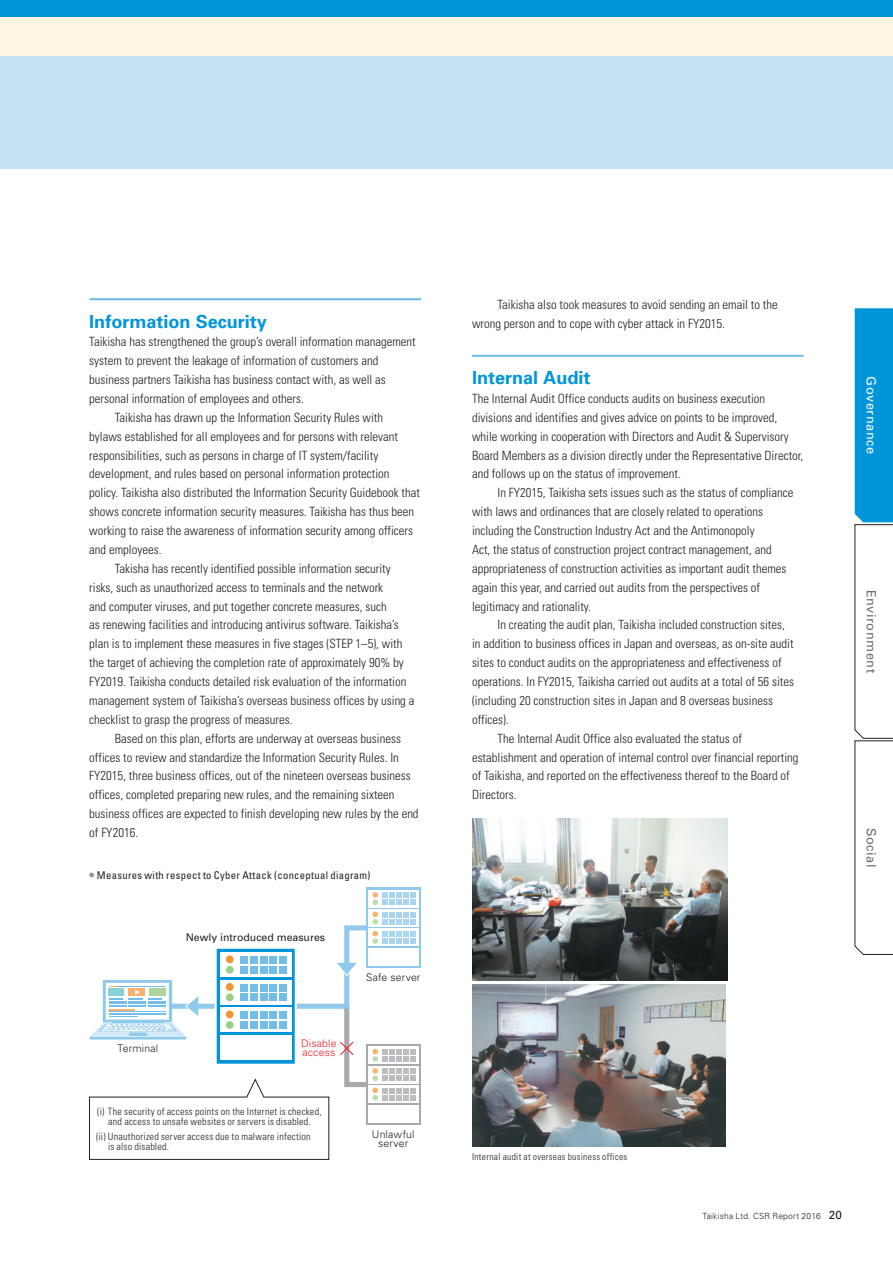
<style>
.page{position:relative;width:893px;height:1263px;background:#fff}
.page>*{position:absolute;margin:0;border:0;box-sizing:border-box;transform-origin:0 0}
.t1{font:700 18px "Univers";color:#0095d9}
.t2{font:300 condensed 12.75px/18.9px "Univers";color:#231f20}
.t3{font:12.75px "Univers";letter-spacing:.045em;color:#6c6d70}
.t4{font:12.75px "Univers";letter-spacing:.045em;color:#fff}
.t5{font:condensed 10.65px "Univers";letter-spacing:.03em;color:#231f20}
.t6{font:300 10.5px/9.6px "Univers";letter-spacing:.01em;color:#231f20;text-align:center}
.t7{font:10.5px "Univers";color:#231f20}
.t8{font:300 10.5px/9.8px "Univers";letter-spacing:.015em;color:#ee1d23}
.t9{font:300 condensed 10.05px/10.6px "Univers";letter-spacing:.025em;color:#231f20;text-align:center}
.t10{font:300 condensed 9.6px "Univers";letter-spacing:.03em;color:#231f20}
.t11{font:300 8.55px "Univers";letter-spacing:.02em;color:#231f20}
.s1{font-weight:400;font-size:11.7px}
</style>
<div class="page">
<div style="left:0;top:51px;width:893px;height:118px;background:#c7e2f5"></div>
<div style="left:0;top:0;width:893px;height:55px;background:#fef6e1"></div>
<div style="left:0;top:0;width:893px;height:17px;background:#0095d9"></div>
<svg style="left:854px;top:308px;width:39px;height:647px"></svg>
<hr style="left:89px;top:298px;width:332px;height:2px;background:#73bde9">
<hr style="left:472px;top:355px;width:332px;height:2px;background:#73bde9">
<svg style="left:366px;top:887px;width:55px;height:81px"></svg>
<div style="left:369px;top:890px;width:50px;height:17px;background:#fff"></div>
<svg style="left:373px;top:892px;width:42px;height:13px"></svg>
<div style="left:369px;top:909px;width:50px;height:18px;background:#fff"></div>
<svg style="left:415px;top:929px;width:4px;height:17px"></svg>
<div style="left:369px;top:948px;width:50px;height:17px;background:#fff"></div>
<div style="left:366px;top:1044px;width:55px;height:81px;background:#a8a9ad"></div>
<svg style="left:415px;top:1047px;width:4px;height:17px"></svg>
<svg style="left:415px;top:1066px;width:4px;height:17px"></svg>
<svg style="left:415px;top:1085px;width:4px;height:18px"></svg>
<div style="left:369px;top:1105px;width:50px;height:17px;background:#fff"></div>
<svg style="left:89px;top:911px;width:326px;height:248px"></svg>
<img style="left:472px;top:984px;width:254px;height:162px">
<img style="left:472px;top:819px;width:255px;height:161px">
<h1 class="t1" style="left:89px;top:310px;width:179px">Information Security</h1>
<p class="t2" style="left:89px;top:332px;width:328px">Taikisha has strengthened the group’s overall information management</p>
<p class="t2" style="left:89px;top:351px;width:291px">system to prevent the leakage of information of customers and</p>
<p class="t2" style="left:89px;top:370px;width:298px">business partners Taikisha has business contact with, as well as</p>
<p class="t2" style="left:89px;top:389px;width:216px">personal information of employees and others.</p>
<p class="t2" style="left:115px;top:408px;width:270px">Taikisha has drawn up the Information Security Rules with</p>
<p class="t2" style="left:89px;top:427px;width:310px">bylaws established for all employees and for persons with relevant</p>
<p class="t2" style="left:89px;top:446px;width:290px">responsibilities, such as persons in charge of IT system/facility</p>
<p class="t2" style="left:89px;top:464px;width:302px">development, and rules based on personal information protection</p>
<p class="t2" style="left:89px;top:483px;width:332px">policy. Taikisha also distributed the Information Security Guidebook that</p>
<p class="t2" style="left:89px;top:502px;width:326px">shows concrete information security measures. Taikisha has thus been</p>
<p class="t2" style="left:89px;top:521px;width:325px">working to raise the awareness of information security among officers</p>
<p class="t2" style="left:89px;top:540px;width:74px">and employees.</p>
<p class="t2" style="left:115px;top:559px;width:277px">Takisha has recently identified possible information security</p>
<p class="t2" style="left:89px;top:578px;width:295px">risks, such as unauthorized access to terminals and the network</p>
<p class="t2" style="left:89px;top:597px;width:299px">and computer viruses, and put together concrete measures, such</p>
<p class="t2" style="left:89px;top:615px;width:311px">as renewing facilities and introducing antivirus software. Taikisha’s</p>
<p class="t2" style="left:89px;top:634px;width:315px">plan is to implement these measures in five stages (STEP 1–5), with</p>
<p class="t2" style="left:89px;top:653px;width:316px">the target of achieving the completion rate of approximately 90% by</p>
<p class="t2" style="left:89px;top:672px;width:319px">FY2019. Taikisha conducts detailed risk evaluation of the information</p>
<p class="t2" style="left:89px;top:691px;width:327px">management system of Taikisha’s overseas business offices by using a</p>
<p class="t2" style="left:89px;top:710px;width:205px">checklist to grasp the progress of measures.</p>
<p class="t2" style="left:115px;top:729px;width:288px">Based on this plan, efforts are underway at overseas business</p>
<p class="t2" style="left:89px;top:747px;width:311px">offices to review and standardize the Information Security Rules. In</p>
<p class="t2" style="left:89px;top:766px;width:323px">FY2015, three business offices, out of the nineteen overseas business</p>
<p class="t2" style="left:89px;top:785px;width:307px">offices, completed preparing new rules, and the remaining sixteen</p>
<p class="t2" style="left:89px;top:804px;width:331px">business offices are expected to finish developing new rules by the end</p>
<p class="t2" style="left:89px;top:823px;width:50px">of FY2016.</p>
<p class="t5" style="left:89px;top:868px;width:283px"><sup>●</sup> Measures with respect to Cyber Attack (conceptual diagram)</p>
<p class="t7" style="left:186px;top:931px;width:141px">Newly introduced measures</p>
<p class="t6" style="left:117px;top:1044px;width:42px">Terminal</p>
<p class="t8" style="left:301px;top:1038px;width:37px">Disable access</p>
<p class="t9" style="left:97px;top:1106px;width:226px">(i) The security of access points on the Internet is checked, and access to unsafe websites or servers is disabled.</p>
<p class="t9" style="left:108px;top:1131px;width:204px;text-align:left;text-indent:-12px">(ii) Unauthorized server access due to malware infection is also disabled.</p>
<p class="t6" style="left:366px;top:972px;width:56px">Safe server</p>
<p class="t6" style="left:372px;top:1129px;width:44px">Unlawful server</p>
<p class="t2" style="left:472px;top:295px;width:307px;text-indent:26px">Taikisha also took measures to avoid sending an email to the wrong person and to cope with cyber attack in FY2015.</p>
<h1 class="t1" style="left:472px;top:367px;width:120px">Internal Audit</h1>
<p class="t2" style="left:472px;top:389px;width:333px">The Internal Audit Office conducts audits on business execution divisions and identifies and gives advice on points to be improved, while working in cooperation with Directors and Audit &amp; Supervisory Board Members as a division directly under the Representative Director, and follows up on the status of improvement.</p>
<p class="t2" style="left:472px;top:483px;width:323px;text-indent:26px">In FY2015, Taikisha sets issues such as the status of compliance with laws and ordinances that are closely related to operations including the Construction Industry Act and the Antimonopoly<br>Act, the status of construction project contract management, and appropriateness of construction activities as important audit themes again this year, and carried out audits from the perspectives of legitimacy and rationality.</p>
<p class="t2" style="left:497px;top:615px;width:289px">In creating the audit plan, Taikisha included construction sites,</p>
<p class="t2" style="left:472px;top:634px;width:323px">in addition to business offices in Japan and overseas, as on-site audit</p>
<p class="t2" style="left:472px;top:653px;width:311px">sites to conduct audits on the appropriateness and effectiveness of</p>
<p class="t2" style="left:472px;top:672px;width:324px">operations. In FY2015, Taikisha carried out audits at a total of 56 sites</p>
<p class="t2" style="left:472px;top:691px;width:302px">(including 20 construction sites in Japan and 8 overseas business</p>
<p class="t2" style="left:472px;top:710px;width:38px">offices).</p>
<p class="t2" style="left:497px;top:729px;width:246px">The Internal Audit Office also evaluated the status of</p>
<p class="t2" style="left:472px;top:747px;width:328px">establishment and operation of internal control over financial reporting</p>
<p class="t2" style="left:472px;top:766px;width:319px">of Taikisha, and reported on the effectiveness thereof to the Board of</p>
<p class="t2" style="left:472px;top:785px;width:46px">Directors.</p>
<p class="t4" style="left:879px;top:376px;width:80px;rotate:90deg">Governance</p>
<p class="t3" style="left:879px;top:590px;width:85px;rotate:90deg">Environment</p>
<p class="t3" style="left:879px;top:828px;width:41px;rotate:90deg">Social</p>
<p class="t10" style="left:472px;top:1150px;width:157px">Internal audit at overseas business offices</p>
<p class="t11" style="left:702px;top:1210px;width:141px">Taikisha Ltd. CSR Report 2016 <span class="s1">20</span></p>
</div>
